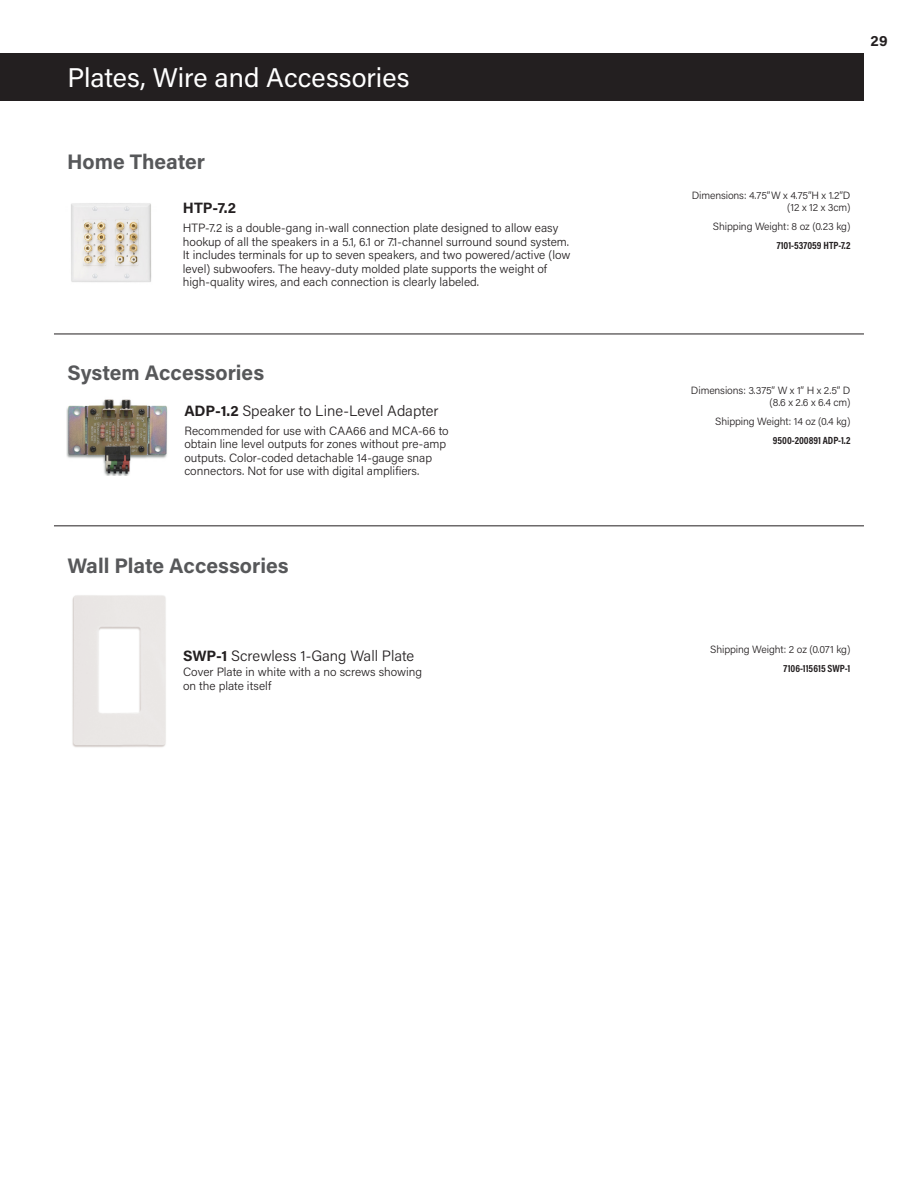
<style>
.page{position:relative;width:918px;height:1188px;background:#fff}
.page>*{position:absolute;margin:0;border:0;box-sizing:border-box;transform-origin:0 0}
.Page_Header{font:27px "Acumin Pro";color:#fff}
.Model_Intro_Header{font:700 21px "Acumin Pro";color:#57585a}
.subhead{font:300 15px "Acumin Pro";color:#231f20}
.subhead-2{font:700 15px "Acumin Pro";color:#231f20}
.body{font:300 12px/13.5px "Acumin Pro";color:#231f20}
.subhead-3{font:300 12px/14.7px "Acumin Pro";color:#231f20}
.dimensions{font:300 10.5px/12px "Acumin Pro";letter-spacing:-.01em;color:#231f20;text-align:right}
.part_numbers{font:700 10.5px "Acumin Pro Cond";color:#231f20}
.s1{font-weight:700}
</style>
<div class="page">
<div style="left:0;top:54px;width:864px;height:47px;background:#231f20"></div>
<img style="left:71px;top:203px;width:81px;height:79px">
<hr style="left:54px;top:334px;width:810px;height:1px;background:#231f20">
<hr style="left:54px;top:525px;width:810px;height:1px;background:#231f20">
<img style="left:66px;top:399px;width:102px;height:77px">
<img style="left:72px;top:595px;width:94px;height:153px">
<p class="Page_Header" style="left:67px;top:59px;width:344px">Plates, Wire and Accessories</p>
<p class="Model_Intro_Header" style="left:67px;top:146px;width:139px">Home Theater</p>
<p class="subhead-2" style="left:183px;top:197px;width:55px">HTP-7.2</p>
<p class="body" style="left:183px;top:221px;width:389px">HTP-7.2 is a double-gang in-wall connection plate designed to allow easy hookup of all the speakers in a 5.1, 6.1 or 7.1-channel surround sound system.<br>It includes terminals for up to seven speakers, and two powered/active (low level) subwoofers. The heavy-duty molded plate supports the weight of high-quality wires, and each connection is clearly labeled.</p>
<p class="Model_Intro_Header" style="left:68px;top:357px;width:198px">System Accessories</p>
<p class="subhead" style="left:184px;top:400px;width:256px"><span class="s1">ADP-1.2</span> Speaker to Line-Level Adapter</p>
<p class="body" style="left:184px;top:423px;width:266px">Recommended for use with CAA66 and MCA-66 to obtain line level outputs for zones without pre-amp outputs. Color-coded detachable 14-gauge snap connectors. Not for use with digital amplifiers.</p>
<p class="Model_Intro_Header" style="left:68px;top:551px;width:223px">Wall Plate Accessories</p>
<p class="subhead" style="left:183px;top:645px;width:233px"><span class="s1">SWP-1</span> Screwless 1-Gang Wall Plate</p>
<p class="subhead-3" style="left:183px;top:664px;width:241px">Cover Plate in white with a no screws showing on the plate itself</p>
<p class="subhead-2" style="left:871px;top:30px;width:18px">29</p>
<p class="dimensions" style="left:692px;top:189px;width:160px">Dimensions: 4.75”W x 4.75”H x 1.2”D (12 x 12 x 3cm)</p>
<p class="dimensions" style="left:713px;top:220px;width:139px">Shipping Weight: 8 oz (0.23 kg)</p>
<p class="part_numbers" style="left:777px;top:238px;width:75px">7101-537059 HTP-7.2</p>
<p class="dimensions" style="left:691px;top:384px;width:161px">Dimensions: 3.375” W x 1” H x 2.5” D (8.6 x 2.6 x 6.4 cm)</p>
<p class="dimensions" style="left:715px;top:415px;width:137px">Shipping Weight: 14 oz (0.4 kg)</p>
<p class="part_numbers" style="left:773px;top:433px;width:79px">9500-200891 ADP-1.2</p>
<p class="dimensions" style="left:710px;top:643px;width:142px">Shipping Weight: 2 oz (0.071 kg)</p>
<p class="part_numbers" style="left:784px;top:661px;width:68px">7106-115615 SWP-1</p>
</div>
